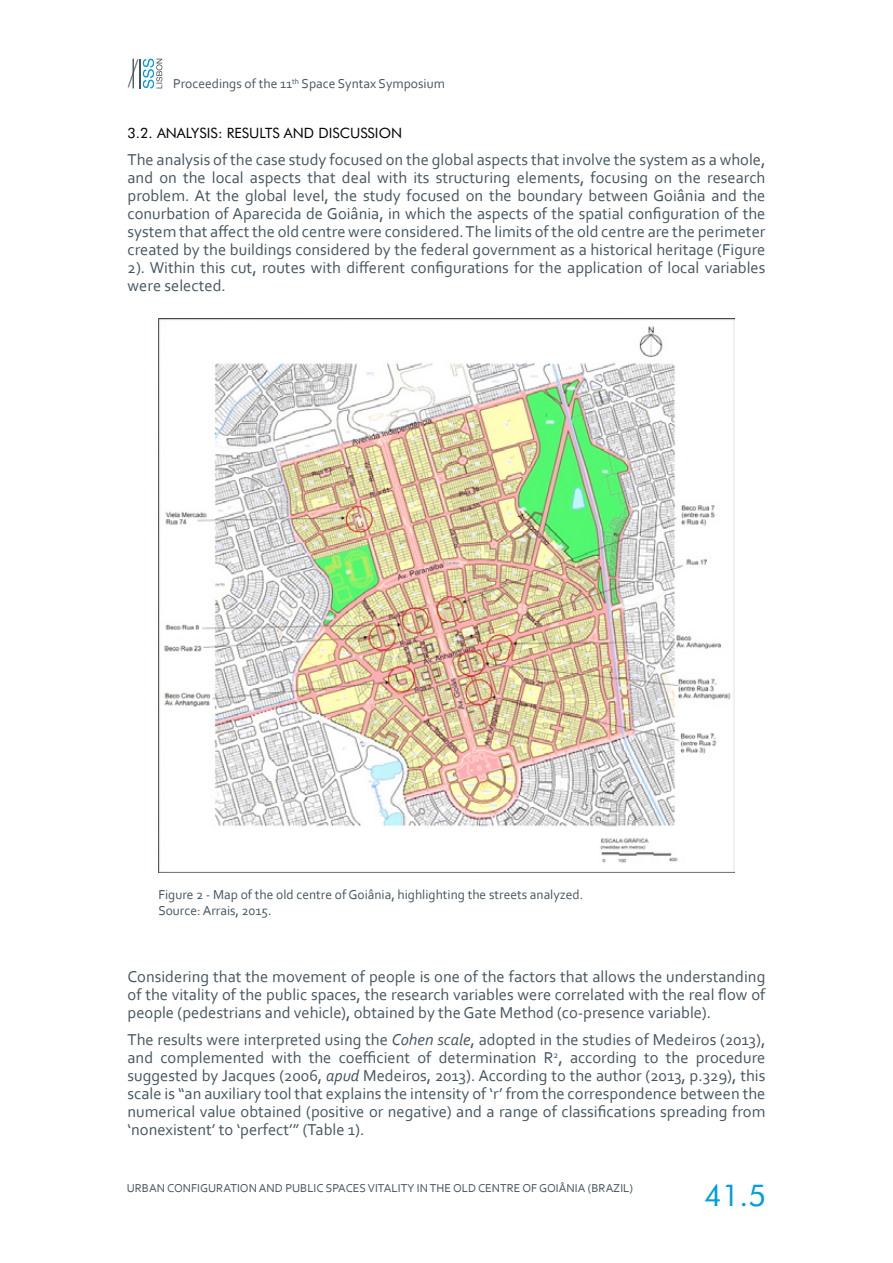
<style>
.page{position:relative;width:893px;height:1263px;background:#fff}
.page>*{position:absolute;margin:0;border:0;box-sizing:border-box;transform-origin:0 0}
.t1{font:30px "Futura BT";color:#009de0}
.t2{font:16.5px/18px "Corbel";color:#46555f;text-align:justify}
.t3{font:14.25px "Futura BT";color:#000}
.t4{font:13.5px/16.2px "Corbel";color:#46555f}
.t5{font:12px "Corbel";color:#46555f}
.s1{font-style:italic}
</style>
<div class="page">
<svg style="left:128px;top:59px;width:34px;height:29px"></svg>
<img style="left:158px;top:319px;width:577px;height:553px">
<p class="t4" style="left:173px;top:76px;width:273px">Proceedings of the 11<sup>th</sup> Space Syntax Symposium</p>
<p class="t3" style="left:128px;top:125px;width:276px">3.2. ANALYSIS: RESULTS AND DISCUSSION</p>
<p class="t2" style="left:128px;top:150px;width:639px">The analysis of the case study focused on the global aspects that involve the system as a whole, and on the local aspects that deal with its structuring elements, focusing on the research problem. At the global level, the study focused on the boundary between Goiânia and the conurbation of Aparecida de Goiânia, in which the aspects of the spatial configuration of the system that affect the old centre were considered. The limits of the old centre are the perimeter created by the buildings considered by the federal government as a historical heritage (Figure 2). Within this cut, routes with different configurations for the application of local variables were selected.</p>
<p class="t4" style="left:158px;top:886px;width:427px">Figure 2 - Map of the old centre of Goiânia, highlighting the streets analyzed.<br>Source: Arrais, 2015.</p>
<p class="t2" style="left:128px;top:967px;width:639px">Considering that the movement of people is one of the factors that allows the understanding of the vitality of the public spaces, the research variables were correlated with the real flow of people (pedestrians and vehicle), obtained by the Gate Method (co-presence variable).</p>
<p class="t2" style="left:128px;top:1030px;width:639px">The results were interpreted using the <span class="s1">Cohen scale</span>, adopted in the studies of Medeiros (2013), and complemented with the coefficient of determination R<sup>2</sup>, according to the procedure suggested by Jacques (2006, <span class="s1">apud</span> Medeiros, 2013). According to the author (2013, p.329), this scale is “an auxiliary tool that explains the intensity of ‘r’ from the correspondence between the numerical value obtained (positive or negative) and a range of classifications spreading from ‘nonexistent’ to ‘perfect’” (Table 1).</p>
<p class="t5" style="left:127px;top:1180px;width:508px">URBAN CONFIGURATION AND PUBLIC SPACES VITALITY IN THE OLD CENTRE OF GOIÂNIA (BRAZIL)</p>
<h1 class="t1" style="left:704px;top:1177px;width:63px">41.5</h1>
</div>
